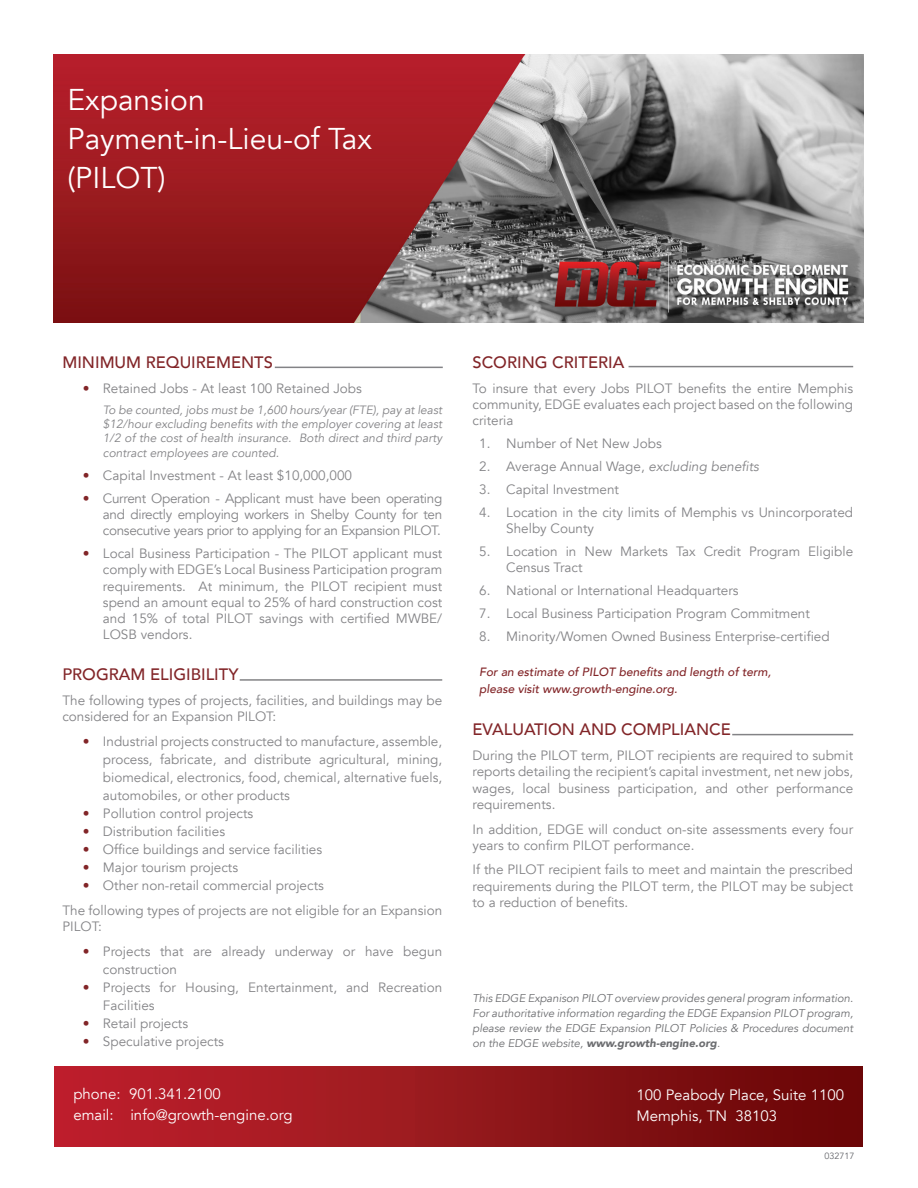
<style>
.page{position:relative;width:918px;height:1188px;background:#fff}
.page>*{position:absolute;margin:0;border:0;box-sizing:border-box;transform-origin:0 0}
.t1{font:30px "Avenir";color:#fff}
.t2{font:500 16.5px "Avenir";color:#822528}
.t3{font:15px "Avenir";color:#fff}
.t4{font:13.5px/16.2px "Avenir";color:#838386}
.t5{font:italic 12px/14.4px "Avenir";color:#838386;text-align:justify}
.t6{font:italic 500 12px "Avenir";color:#822528}
.t7{font:italic 11.25px/15px "Avenir";color:#6c6d70;text-align:justify}
.t8{font:9px "Avenir";color:#63656a}
.s1{color:#822528}
.s2{font-style:italic}
.s3{font-weight:900}
</style>
<div class="page">
<img style="left:53px;top:54px;width:810px;height:269px">
<div style="left:54px;top:1066px;width:808px;height:81px;background:linear-gradient(to right,#c1232f,#680907)"></div>
<hr style="left:240px;top:679px;width:202px;height:2px;background:#838386">
<hr style="left:275px;top:367px;width:168px;height:1px;background:#838386">
<hr style="left:629px;top:366px;width:224px;height:1px;background:#838386">
<hr style="left:732px;top:734px;width:121px;height:1px;background:#838386">
<p class="t1" style="left:68px;top:82px;width:139px">Expansion</p>
<p class="t1" style="left:68px;top:121px;width:306px">Payment-in-Lieu-of Tax</p>
<p class="t1" style="left:68px;top:160px;width:99px">(PILOT)</p>
<p class="t2" style="left:62px;top:348px;width:212px">MINIMUM REQUIREMENTS</p>
<p class="t4" style="left:83px;top:380px;width:281px"><span class="s1">•</span> Retained Jobs - At least 100 Retained Jobs</p>
<p class="t5" style="left:103px;top:403px;width:341px">To be counted, jobs must be 1,600 hours/year (FTE), pay at least $12/hour excluding benefits with the employer covering at least 1/2 of the cost of health insurance. Both direct and third party contract employees are counted.</p>
<p class="t4" style="left:83px;top:467px;width:271px"><span class="s1">•</span> Capital Investment - At least $10,000,000</p>
<p class="t4" style="left:103px;top:490px;width:341px;text-align:justify;text-indent:-20px"><span class="s1">•</span> Current Operation - Applicant must have been operating and directly employing workers in Shelby County for ten consecutive years prior to applying for an Expansion PILOT.</p>
<p class="t4" style="left:103px;top:546px;width:341px;text-align:justify;text-indent:-20px"><span class="s1">•</span> Local Business Participation - The PILOT applicant must comply with EDGE’s Local Business Participation program requirements. At minimum, the PILOT recipient must spend an amount equal to 25% of hard construction cost and 15% of total PILOT savings with certified MWBE/ LOSB vendors.</p>
<p class="t2" style="left:62px;top:660px;width:178px">PROGRAM ELIGIBILITY</p>
<p class="t4" style="left:62px;top:693px;width:381px">The following types of projects, facilities, and buildings may be considered for an Expansion PILOT:</p>
<p class="t4" style="left:103px;top:733px;width:341px;line-height:18px;text-align:justify;text-indent:-20px"><span class="s1">•</span> Industrial projects constructed to manufacture, assemble, process, fabricate, and distribute agricultural, mining, biomedical, electronics, food, chemical, alternative fuels, automobiles, or other products</p>
<p class="t4" style="left:83px;top:806px;width:172px"><span class="s1">•</span> Pollution control projects</p>
<p class="t4" style="left:83px;top:824px;width:144px"><span class="s1">•</span> Distribution facilities</p>
<p class="t4" style="left:83px;top:842px;width:241px"><span class="s1">•</span> Office buildings and service facilities</p>
<p class="t4" style="left:83px;top:860px;width:157px"><span class="s1">•</span> Major tourism projects</p>
<p class="t4" style="left:83px;top:878px;width:243px"><span class="s1">•</span> Other non-retail commercial projects</p>
<p class="t4" style="left:62px;top:902px;width:381px">The following types of projects are not eligible for an Expansion<br>PILOT:</p>
<p class="t4" style="left:103px;top:942px;width:341px;line-height:18px;text-indent:-20px"><span class="s1">•</span> Projects that are already underway or have begun construction</p>
<p class="t4" style="left:103px;top:978px;width:341px;line-height:18px;text-indent:-20px"><span class="s1">•</span> Projects for Housing, Entertainment, and Recreation<br>Facilities</p>
<p class="t4" style="left:83px;top:1015px;width:107px"><span class="s1">•</span> Retail projects</p>
<p class="t4" style="left:83px;top:1033px;width:143px"><span class="s1">•</span> Speculative projects</p>
<p class="t3" style="left:73px;top:1085px;width:149px">phone: 901.341.2100</p>
<p class="t3" style="left:73px;top:1106px;width:221px">email: info@growth-engine.org</p>
<p class="t2" style="left:472px;top:348px;width:153px">SCORING CRITERIA</p>
<p class="t4" style="left:472px;top:380px;width:382px;text-align:justify">To insure that every Jobs PILOT benefits the entire Memphis community, EDGE evaluates each project based on the following criteria</p>
<p class="t4" style="left:479px;top:435px;width:184px">1. Number of Net New Jobs</p>
<p class="t4" style="left:479px;top:458px;width:281px">2. Average Annual Wage, <span class="s2">excluding benefits</span></p>
<p class="t4" style="left:479px;top:481px;width:141px">3. Capital Investment</p>
<p class="t4" style="left:506px;top:504px;width:348px;text-indent:-27px">4. Location in the city limits of Memphis vs Unincorporated<br>Shelby County</p>
<p class="t4" style="left:506px;top:543px;width:348px;text-indent:-27px">5. Location in New Markets Tax Credit Program Eligible<br>Census Tract</p>
<p class="t4" style="left:479px;top:583px;width:261px">6. National or International Headquarters</p>
<p class="t4" style="left:479px;top:605px;width:332px">7. Local Business Participation Program Commitment</p>
<p class="t4" style="left:479px;top:628px;width:352px">8. Minority/Women Owned Business Enterprise-certified</p>
<p class="t6" style="left:479px;top:665px;width:293px">For an estimate of PILOT benefits and length of term,</p>
<p class="t6" style="left:479px;top:681px;width:200px">please visit www.growth-engine.org.</p>
<p class="t2" style="left:472px;top:715px;width:260px">EVALUATION AND COMPLIANCE</p>
<p class="t4" style="left:472px;top:748px;width:382px;text-align:justify">During the PILOT term, PILOT recipients are required to submit reports detailing the recipient’s capital investment, net new jobs, wages, local business participation, and other performance requirements.</p>
<p class="t4" style="left:472px;top:821px;width:382px">In addition, EDGE will conduct on-site assessments every four years to confirm PILOT performance.</p>
<p class="t4" style="left:472px;top:862px;width:382px;text-align:justify">If the PILOT recipient fails to meet and maintain the prescribed requirements during the PILOT term, the PILOT may be subject to a reduction of benefits.</p>
<p class="t7" style="left:472px;top:991px;width:382px">This EDGE Expanison PILOT overview provides general program information.<br>For authoritative information regarding the EDGE Expansion PILOT program, please review the EDGE Expansion PILOT Policies &amp; Procedures document on the EDGE website, <span class="s3">www.growth-engine.org</span>.</p>
<p class="t3" style="left:636px;top:1086px;width:209px">100 Peabody Place, Suite 1100</p>
<p class="t3" style="left:636px;top:1107px;width:142px">Memphis, TN 38103</p>
<p class="t8" style="left:825px;top:1150px;width:32px">032717</p>
</div>
